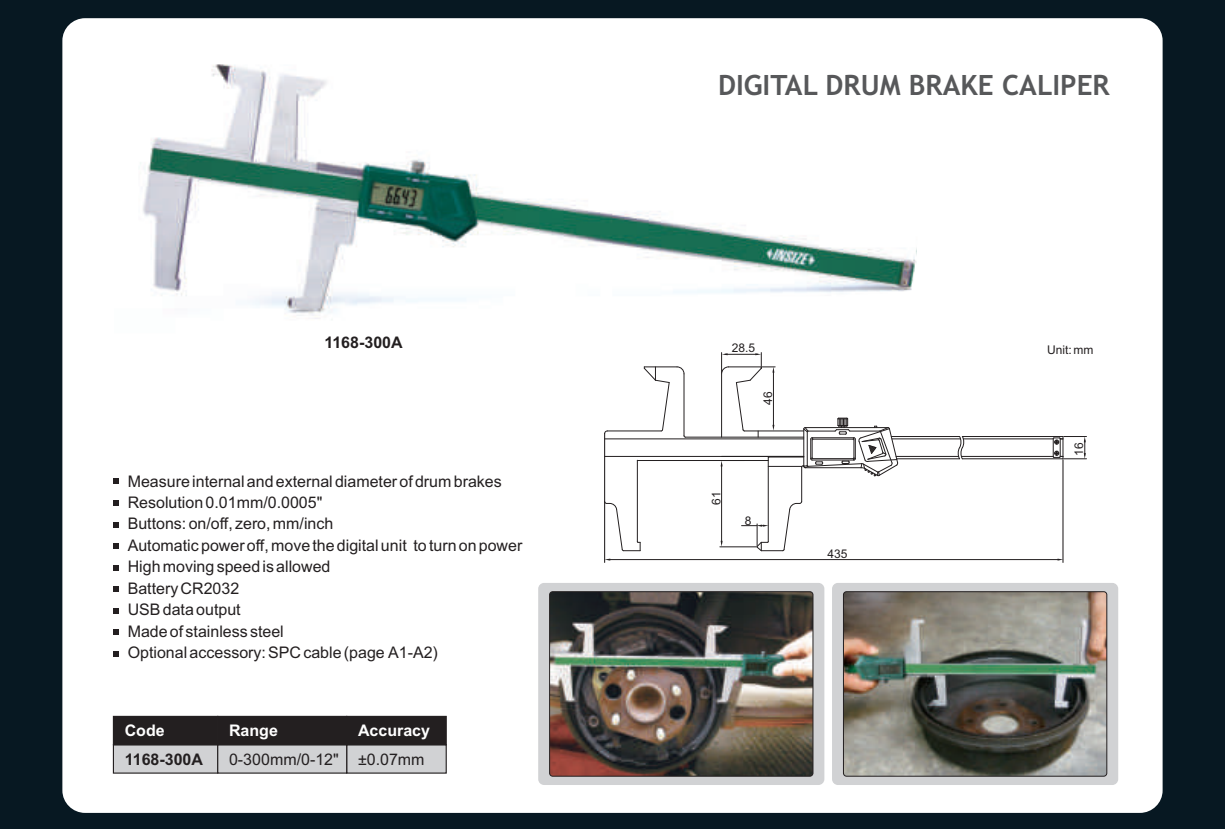
<style>
.page{position:relative;width:1225px;height:829px;background:#071822}
.page>*{position:absolute;margin:0;border:0;box-sizing:border-box;transform-origin:0 0}
.t1{font:700 28px "Trebuchet MS";color:#57585a}
.t2{font:16px/21.4px "Arial";color:#231f20}
.t3{font:700 16px "Arial";color:#231f20}
.t4{font:700 16px "Arial";color:#fff}
.t5{font:12px "Arial";color:#231f20}
</style>
<div class="page">
<div style="left:62px;top:18px;width:1100px;height:795px;background:#fff;border-radius:23px"></div>
<svg style="left:113px;top:543px;width:6px;height:6px"></svg>
<svg style="left:113px;top:565px;width:6px;height:6px"></svg>
<svg style="left:113px;top:586px;width:6px;height:6px"></svg>
<svg style="left:113px;top:608px;width:6px;height:6px"></svg>
<svg style="left:113px;top:629px;width:6px;height:6px"></svg>
<svg style="left:113px;top:651px;width:6px;height:6px"></svg>
<svg style="left:113px;top:478px;width:6px;height:6px"></svg>
<svg style="left:113px;top:500px;width:6px;height:6px"></svg>
<svg style="left:113px;top:522px;width:6px;height:5px"></svg>
<div style="left:538px;top:583px;width:286px;height:202px;background:#d1d2d4;border-radius:6px"></div>
<div style="left:832px;top:583px;width:286px;height:202px;background:#d1d2d4;border-radius:6px"></div>
<img style="left:843px;top:592px;width:263px;height:184px;border-radius:3px">
<div style="left:843px;top:591px;width:264px;height:185px;border:1px solid #231f20;border-radius:3px"></div>
<svg style="left:112px;top:715px;width:335px;height:59px;background:#767475"></svg>
<img style="left:549px;top:592px;width:264px;height:184px;border-radius:3px">
<div style="left:549px;top:591px;width:264px;height:185px;border:1px solid #231f20;border-radius:3px"></div>
<img style="left:140px;top:64px;width:777px;height:255px">
<svg style="left:604px;top:352px;width:483px;height:211px"></svg>
<p class="t3" style="left:324px;top:337px;width:80px">1168-300A</p>
<p class="t2" style="left:128px;top:472px;width:396px">Mea ure internal and external diameter of drum brakes Resolution 0.01mm/0.0005"<br>Buttons: on/off, zero, mm/inch<br>Automatic power off, move the digital unit to turn on power High moving speed is allowed<br>Battery CR2032<br>USB data output<br>Made of stainless steel<br>Optional accessory: SPC cable (page A1-A2)</p>
<p class="t2" style="left:159px;top:472px;width:9px">s</p>
<p class="t4" style="left:125px;top:725px;width:41px">Code</p>
<p class="t3" style="left:125px;top:753px;width:80px">1168-300A</p>
<p class="t4" style="left:229px;top:725px;width:50px">Range</p>
<p class="t4" style="left:358px;top:724px;width:74px">Accuracy</p>
<p class="t2" style="left:229px;top:750px;width:197px">0-300mm/0-12" ±0.07mm</p>
<h1 class="t1" style="left:718px;top:75px;width:393px">DIGITAL DRUM BRAKE CALIPER</h1>
<p class="t5" style="left:732px;top:343px;width:25px">28.5</p>
<p class="t5" style="left:763px;top:405px;width:15px;rotate:-90deg">46</p>
<p class="t5" style="left:711px;top:505px;width:15px;rotate:-90deg">61</p>
<p class="t5" style="left:744px;top:516px;width:8px">8</p>
<p class="t5" style="left:827px;top:549px;width:22px">435</p>
<p class="t5" style="left:1047px;top:346px;width:48px">Unit: mm</p>
<p class="t5" style="left:1074px;top:456px;width:15px;rotate:-90deg">16</p>
</div>
